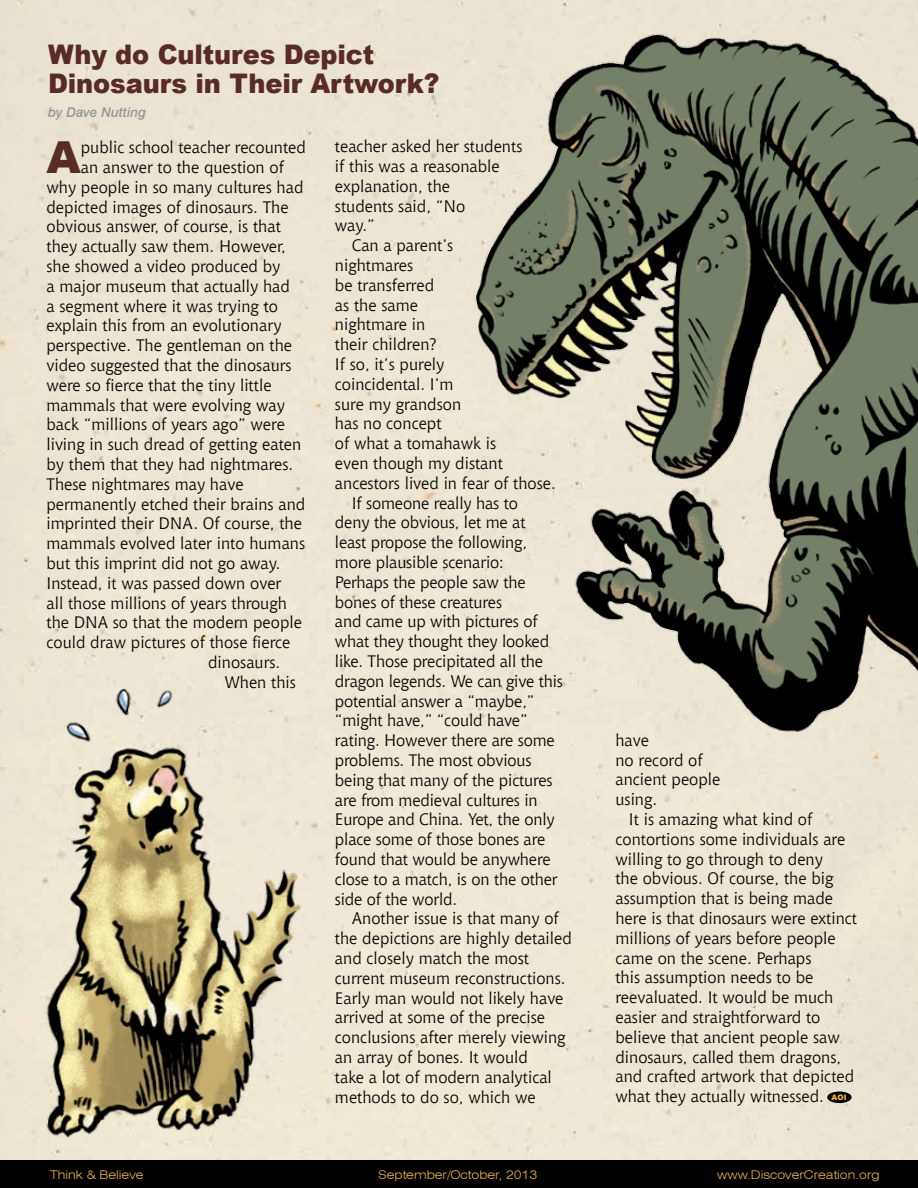
<style>
.page{position:relative;width:918px;height:1188px;background:#fff}
.page>*{position:absolute;margin:0;border:0;box-sizing:border-box;transform-origin:0 0}
.t1{font:900 44.1px "Arial";color:#572c25}
.t2{font:900 27px/28.5px "Arial";letter-spacing:-.005em;color:#582b24;scale:.95 1}
.t3{font:16.5px/19.8px "Chianti BT";color:#000}
.t4{font:italic 500 13.5px "Swiss 721 BT";color:#939598}
.t5{font:300 expanded 12px "Swiss 721 BT";color:#f3b72b}
.t6{font:900 7.5px "Arial";color:#f3b72b}
</style>
<div class="page">
<div style="left:0;top:0;width:918px;height:1160px;background:#ece5d3"></div>
<img style="left:437px;top:0;width:481px;height:733px">
<div style="left:0;top:1160px;width:47px;height:28px;background:#000"></div>
<div style="left:27px;top:1160px;width:891px;height:28px;background:#000"></div>
<div style="left:828px;top:1092px;width:23px;height:10px;background:#000;border-radius:50%"></div>
<div style="left:827px;top:1092px;width:25px;height:11px;border:2px solid #000;border-radius:50%"></div>
<img style="left:0;top:642px;width:366px;height:517px">
<h2 class="t2" style="left:48px;top:40px;width:414px">Why do Cultures Depict<br>Dinosaurs in Their Artwork?</h2>
<p class="t4" style="left:48px;top:104px;width:100px">by Dave Nutting</p>
<h1 class="t1" style="left:46px;top:125px;width:36px">A</h1>
<p class="t3" style="left:81px;top:137px;width:227px">public school teacher recounted</p>
<p class="t3" style="left:81px;top:157px;width:205px">an answer to the question of</p>
<p class="t3" style="left:46px;top:176px;width:259px">why people in so many cultures had</p>
<p class="t3" style="left:46px;top:196px;width:244px">depicted images of dinosaurs. The</p>
<p class="t3" style="left:46px;top:216px;width:236px">obvious answer, of course, is that</p>
<p class="t3" style="left:46px;top:236px;width:241px">they actually saw them. However,</p>
<p class="t3" style="left:46px;top:256px;width:236px">she showed a video produced by</p>
<p class="t3" style="left:46px;top:275px;width:245px">a major museum that actually had</p>
<p class="t3" style="left:46px;top:295px;width:233px">a segment where it was trying to</p>
<p class="t3" style="left:46px;top:315px;width:237px">explain this from an evolutionary</p>
<p class="t3" style="left:46px;top:335px;width:247px">perspective. The gentleman on the</p>
<p class="t3" style="left:46px;top:355px;width:247px">video suggested that the dinosaurs</p>
<p class="t3" style="left:46px;top:374px;width:227px">were so fierce that the tiny little</p>
<p class="t3" style="left:46px;top:394px;width:240px">mammals that were evolving way</p>
<p class="t3" style="left:46px;top:414px;width:240px">back “millions of years ago” were</p>
<p class="t3" style="left:46px;top:434px;width:256px">living in such dread of getting eaten</p>
<p class="t3" style="left:46px;top:454px;width:248px">by them that they had nightmares.</p>
<p class="t3" style="left:46px;top:473px;width:199px">These nightmares may have</p>
<p class="t3" style="left:46px;top:493px;width:260px">permanently etched their brains and</p>
<p class="t3" style="left:46px;top:513px;width:257px">imprinted their DNA. Of course, the</p>
<p class="t3" style="left:46px;top:533px;width:260px">mammals evolved later into humans</p>
<p class="t3" style="left:46px;top:553px;width:236px">but this imprint did not go away.</p>
<p class="t3" style="left:46px;top:572px;width:236px">Instead, it was passed down over</p>
<p class="t3" style="left:46px;top:592px;width:242px">all those millions of years through</p>
<p class="t3" style="left:46px;top:612px;width:257px">the DNA so that the modern people</p>
<p class="t3" style="left:46px;top:632px;width:246px">could draw pictures of those fierce</p>
<p class="t3" style="left:208px;top:652px;width:74px">dinosaurs.</p>
<p class="t3" style="left:225px;top:671px;width:73px">When this</p>
<p class="t3" style="left:335px;top:136px;width:189px">teacher asked her students</p>
<p class="t3" style="left:335px;top:156px;width:166px">if this was a reasonable</p>
<p class="t3" style="left:335px;top:176px;width:117px">explanation, the</p>
<p class="t3" style="left:335px;top:195px;width:132px">students said, “No</p>
<p class="t3" style="left:335px;top:215px;width:41px">way.”</p>
<p class="t3" style="left:352px;top:235px;width:103px">Can a parent’s</p>
<p class="t3" style="left:335px;top:255px;width:80px">nightmares</p>
<p class="t3" style="left:335px;top:275px;width:101px">be transferred</p>
<p class="t3" style="left:335px;top:294px;width:85px">as the same</p>
<p class="t3" style="left:335px;top:314px;width:92px">nightmare in</p>
<p class="t3" style="left:335px;top:334px;width:104px">their children?</p>
<p class="t3" style="left:335px;top:354px;width:111px">If so, it’s purely</p>
<p class="t3" style="left:335px;top:374px;width:120px">coincidental. I’m</p>
<p class="t3" style="left:335px;top:393px;width:128px">sure my grandson</p>
<p class="t3" style="left:335px;top:413px;width:108px">has no concept</p>
<p class="t3" style="left:335px;top:433px;width:163px">of what a tomahawk is</p>
<p class="t3" style="left:335px;top:453px;width:170px">even though my distant</p>
<p class="t3" style="left:335px;top:473px;width:222px">ancestors lived in fear of those.</p>
<p class="t3" style="left:352px;top:492px;width:168px">If someone really has to</p>
<p class="t3" style="left:335px;top:512px;width:192px">deny the obvious, let me at</p>
<p class="t3" style="left:335px;top:532px;width:194px">least propose the following,</p>
<p class="t3" style="left:335px;top:552px;width:170px">more plausible scenario:</p>
<p class="t3" style="left:335px;top:572px;width:192px">Perhaps the people saw the</p>
<p class="t3" style="left:335px;top:591px;width:169px">bones of these creatures</p>
<p class="t3" style="left:335px;top:611px;width:204px">and came up with pictures of</p>
<p class="t3" style="left:335px;top:631px;width:216px">what they thought they looked</p>
<p class="t3" style="left:335px;top:651px;width:210px">like. Those precipitated all the</p>
<p class="t3" style="left:335px;top:671px;width:230px">dragon legends. We can give this</p>
<p class="t3" style="left:335px;top:690px;width:201px">potential answer a “maybe,”</p>
<p class="t3" style="left:335px;top:710px;width:194px">“might have,” “could have”</p>
<p class="t3" style="left:335px;top:730px;width:221px">rating. However there are some</p>
<p class="t3" style="left:335px;top:750px;width:198px">problems. The most obvious</p>
<p class="t3" style="left:335px;top:770px;width:219px">being that many of the pictures</p>
<p class="t3" style="left:335px;top:789px;width:204px">are from medieval cultures in</p>
<p class="t3" style="left:335px;top:809px;width:221px">Europe and China. Yet, the only</p>
<p class="t3" style="left:335px;top:829px;width:212px">place some of those bones are</p>
<p class="t3" style="left:335px;top:849px;width:217px">found that would be anywhere</p>
<p class="t3" style="left:335px;top:869px;width:224px">close to a match, is on the other</p>
<p class="t3" style="left:335px;top:888px;width:124px">side of the world.</p>
<p class="t3" style="left:352px;top:908px;width:208px">Another issue is that many of</p>
<p class="t3" style="left:335px;top:928px;width:238px">the depictions are highly detailed</p>
<p class="t3" style="left:335px;top:948px;width:196px">and closely match the most</p>
<p class="t3" style="left:335px;top:968px;width:232px">current museum reconstructions.</p>
<p class="t3" style="left:335px;top:987px;width:230px">Early man would not likely have</p>
<p class="t3" style="left:335px;top:1007px;width:212px">arrived at some of the precise</p>
<p class="t3" style="left:335px;top:1027px;width:232px">conclusions after merely viewing</p>
<p class="t3" style="left:335px;top:1047px;width:194px">an array of bones. It would</p>
<p class="t3" style="left:335px;top:1067px;width:218px">take a lot of modern analytical</p>
<p class="t3" style="left:335px;top:1086px;width:202px">methods to do so, which we</p>
<p class="t6" style="left:832px;top:1092px;width:17px">AOI</p>
<p class="t3" style="left:615px;top:730px;width:106px">have<br>no record of ancient people using.</p>
<p class="t3" style="left:615px;top:809px;width:243px;text-indent:13px">It is amazing what kind of contortions some individuals are willing to go through to deny<br>the obvious. Of course, the big assumption that is being made here is that dinosaurs were extinct millions of years before people came on the scene. Perhaps<br>this assumption needs to be reevaluated. It would be much easier and straightforward to believe that ancient people saw dinosaurs, called them dragons, and crafted artwork that depicted what they actually witnessed.</p>
<p class="t5" style="left:50px;top:1168px;width:95px">Think &amp; Believe</p>
<p class="t5" style="left:378px;top:1168px;width:161px">September/October, 2013</p>
<p class="t5" style="left:717px;top:1168px;width:164px">www.DiscoverCreation.org</p>
</div>
